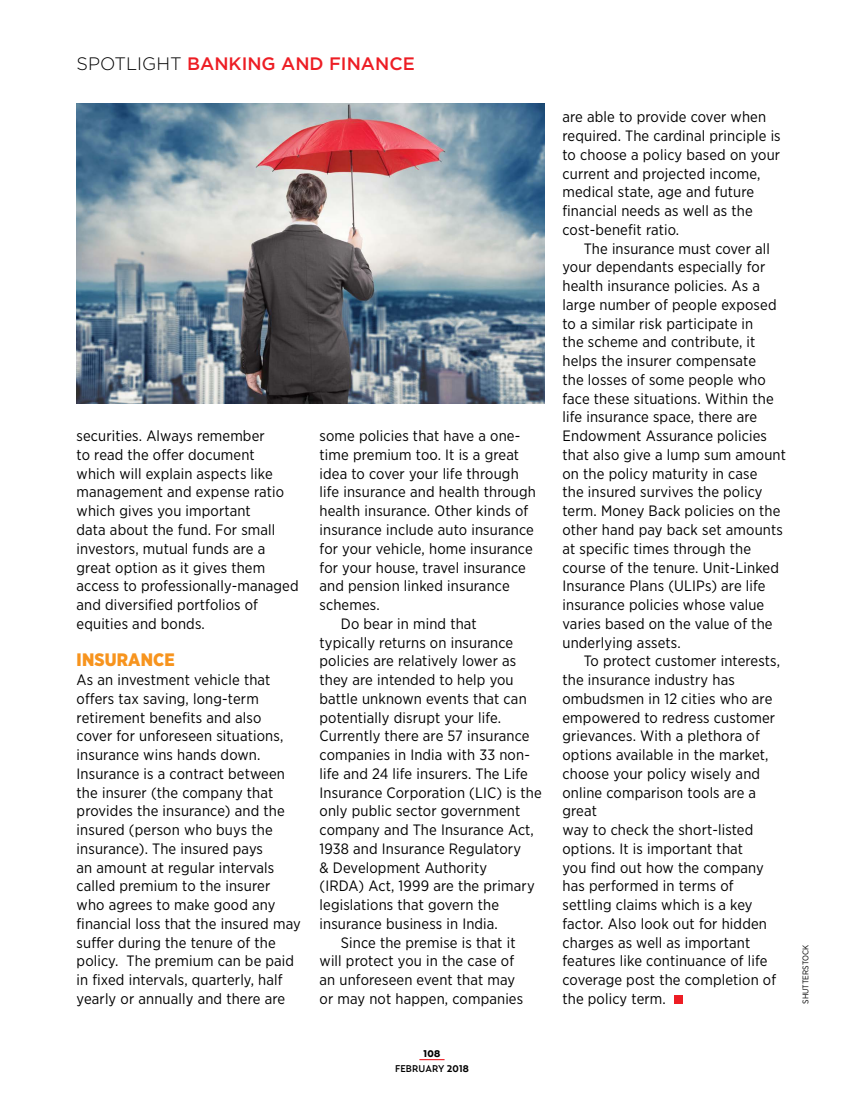
<style>
.page{position:relative;width:864px;height:1106px;background:#fff}
.page>*{position:absolute;margin:0;border:0;box-sizing:border-box;transform-origin:0 0}
.t1{font:500 18px "Gotham HTF";color:#ed1d24}
.t2{font:900 18px "Gotham Narrow";letter-spacing:.01em;color:#f7941e}
.t3{font:15px/18.8px "Gotham Narrow";letter-spacing:.01em;color:#000}
.t4{font:500 9.75px/15px "Relay";letter-spacing:.01em;color:#000;text-align:center}
.t5{font:8.25px "Gotham Narrow";color:#000}
.s1{font-weight:300;color:#000}
.s2{font-weight:900}
.s3{font-weight:700}
</style>
<div class="page">
<svg style="left:419px;top:1059px;width:25px;height:1px"></svg>
<div style="left:673px;top:995px;width:9px;height:8px;background:#ed1d24"></div>
<img style="left:77px;top:103px;width:467px;height:301px">
<p class="t1" style="left:77px;top:54px;width:339px"><span class="s1">SPOTLIGHT</span> BANKING AND FINANCE</p>
<p class="t3" style="left:77px;top:426px;width:223px">securities. Always remember<br>to read the offer document<br>which will explain aspects like management and expense ratio which gives you important<br>data about the fund. For small investors, mutual funds are a great option as it gives them access to professionally-managed and diversified portfolios of equities and bonds.</p>
<p class="t2" style="left:77px;top:648px;width:100px">INSURANCE</p>
<p class="t3" style="left:77px;top:670px;width:226px">As an investment vehicle that offers tax saving, long-term retirement benefits and also cover for unforeseen situations, insurance wins hands down.<br>Insurance is a contract between the insurer (the company that provides the insurance) and the insured (person who buys the insurance). The insured pays<br>an amount at regular intervals called premium to the insurer who agrees to make good any financial loss that the insured may suffer during the tenure of the policy. The premium can be paid in fixed intervals, quarterly, half yearly or annually and there are</p>
<p class="t3" style="left:319px;top:426px;width:202px">some policies that have a one-</p>
<p class="t3" style="left:319px;top:445px;width:201px">time premium too. It is a great</p>
<p class="t3" style="left:319px;top:464px;width:201px">idea to cover your life through</p>
<p class="t3" style="left:319px;top:482px;width:218px">life insurance and health through</p>
<p class="t3" style="left:319px;top:501px;width:210px">health insurance. Other kinds of</p>
<p class="t3" style="left:319px;top:520px;width:216px">insurance include auto insurance</p>
<p class="t3" style="left:319px;top:539px;width:215px">for your vehicle, home insurance</p>
<p class="t3" style="left:319px;top:557px;width:208px">for your house, travel insurance</p>
<p class="t3" style="left:319px;top:576px;width:191px">and pension linked insurance</p>
<p class="t3" style="left:319px;top:595px;width:62px">schemes.</p>
<p class="t3" style="left:340px;top:614px;width:137px">Do bear in mind that</p>
<p class="t3" style="left:319px;top:632px;width:195px">typically returns on insurance</p>
<p class="t3" style="left:319px;top:651px;width:198px">policies are relatively lower as</p>
<p class="t3" style="left:319px;top:670px;width:195px">they are intended to help you</p>
<p class="t3" style="left:319px;top:689px;width:208px">battle unknown events that can</p>
<p class="t3" style="left:319px;top:707px;width:183px">potentially disrupt your life.</p>
<p class="t3" style="left:319px;top:726px;width:211px">Currently there are 57 insurance</p>
<p class="t3" style="left:319px;top:745px;width:212px">companies in India with 33 non-</p>
<p class="t3" style="left:319px;top:764px;width:210px">life and 24 life insurers. The Life</p>
<p class="t3" style="left:319px;top:782px;width:224px">Insurance Corporation (LIC) is the</p>
<p class="t3" style="left:319px;top:801px;width:202px">only public sector government</p>
<p class="t3" style="left:319px;top:820px;width:216px">company and The Insurance Act,</p>
<p class="t3" style="left:319px;top:839px;width:203px">1938 and Insurance Regulatory</p>
<p class="t3" style="left:319px;top:857px;width:169px">&amp; Development Authority</p>
<p class="t3" style="left:319px;top:876px;width:216px">(IRDA) Act, 1999 are the primary</p>
<p class="t3" style="left:319px;top:895px;width:181px">legislations that govern the</p>
<p class="t3" style="left:319px;top:914px;width:180px">insurance business in India.</p>
<p class="t3" style="left:340px;top:932px;width:176px">Since the premise is that it</p>
<p class="t3" style="left:319px;top:951px;width:196px">will protect you in the case of</p>
<p class="t3" style="left:319px;top:970px;width:197px">an unforeseen event that may</p>
<p class="t3" style="left:319px;top:989px;width:205px">or may not happen, companies</p>
<p class="t4" style="left:395px;top:1045px;width:75px"><span class="s2">108<br></span>FEBRUARY <span class="s3">2018</span></p>
<p class="t3" style="left:562px;top:107px;width:220px">are able to provide cover when required. The cardinal principle is to choose a policy based on your current and projected income, medical state, age and future financial needs as well as the cost-benefit ratio.</p>
<p class="t3" style="left:562px;top:239px;width:225px;text-indent:21px">The insurance must cover all your dependants especially for health insurance policies. As a large number of people exposed to a similar risk participate in<br>the scheme and contribute, it helps the insurer compensate<br>the losses of some people who face these situations. Within the life insurance space, there are<br>Endowment Assurance policies that also give a lump sum amount on the policy maturity in case<br>the insured survives the policy term. Money Back policies on the other hand pay back set amounts at specific times through the course of the tenure. Unit-Linked<br>Insurance Plans (ULIPs) are life insurance policies whose value varies based on the value of the underlying assets.</p>
<p class="t3" style="left:562px;top:651px;width:219px;text-indent:21px">To protect customer interests, the insurance industry has ombudsmen in 12 cities who are empowered to redress customer grievances. With a plethora of options available in the market, choose your policy wisely and online comparison tools are a great<br>way to check the short-listed options. It is important that<br>you find out how the company has performed in terms of settling claims which is a key factor. Also look out for hidden charges as well as important features like continuance of life coverage post the completion of the policy term.</p>
<p class="t5" style="left:800px;top:1003px;width:60px;rotate:-90deg">SHUTTERSTOCK</p>
</div>
